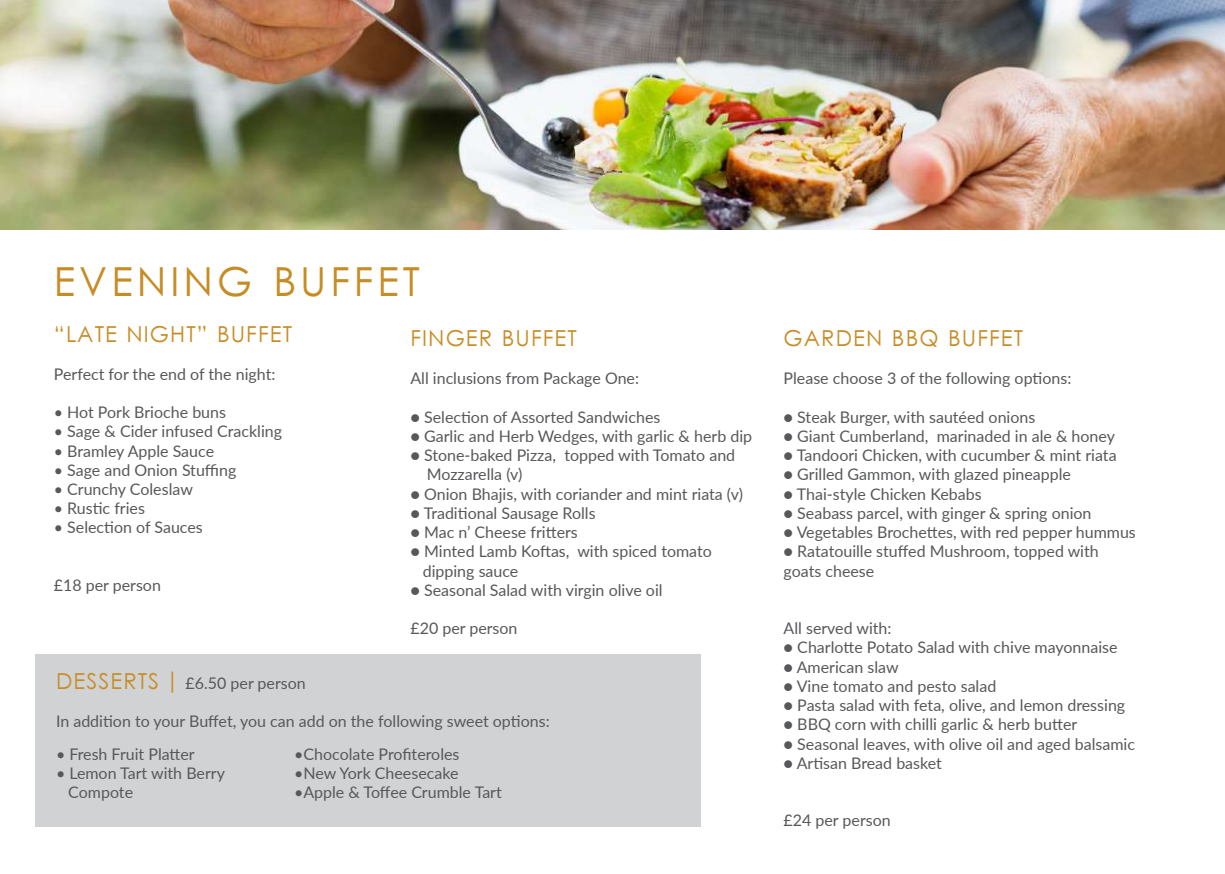
<style>
.page{position:relative;width:1225px;height:874px;background:#fff}
.page>*{position:absolute;margin:0;border:0;box-sizing:border-box;transform-origin:0 0}
.t1{font:40px "Levenim";letter-spacing:.1em;color:#c68d26}
.t2{font:22px "Levenim";letter-spacing:.05em;color:#c68d26}
.t3{font:16px/19.2px "Lato";color:#57585a}
.s1{font-family:"Levenim";font-size:22px;color:#c68d26}
</style>
<div class="page">
<div style="left:35px;top:653px;width:665px;height:172px;background:#d1d2d4"></div>
<img style="left:0;top:0;width:1225px;height:229px">
<h1 class="t1" style="left:54px;top:258px;width:367px">EVENING BUFFET</h1>
<h2 class="t2" style="left:410px;top:325px;width:168px">FINGER BUFFET</h2>
<p class="t3" style="left:410px;top:368px;width:230px">All inclusions from Package One:</p>
<p class="t3" style="left:410px;top:406px;width:251px">● Selection of Assorted Sandwiches</p>
<p class="t3" style="left:410px;top:425px;width:343px">● Garlic and Herb Wedges, with garlic &amp; herb dip</p>
<p class="t3" style="left:427px;top:445px;width:310px;text-indent:-16px">● Stone-baked Pizza, topped with Tomato and<br>Mozzarella (v)</p>
<p class="t3" style="left:410px;top:483px;width:334px">● Onion Bhajis, with coriander and mint riata (v)</p>
<p class="t3" style="left:410px;top:502px;width:187px">● Traditional Sausage Rolls</p>
<p class="t3" style="left:410px;top:521px;width:169px">● Mac n’ Cheese fritters</p>
<p class="t3" style="left:423px;top:541px;width:291px;text-indent:-12px">● Minted Lamb Koftas, with spiced tomato dipping sauce</p>
<p class="t3" style="left:410px;top:579px;width:254px">● Seasonal Salad with virgin olive oil</p>
<p class="t3" style="left:410px;top:617px;width:109px">£20 per person</p>
<h2 class="t2" style="left:54px;top:321px;width:240px">“LATE NIGHT” BUFFET</h2>
<p class="t3" style="left:54px;top:364px;width:223px">Perfect for the end of the night:</p>
<p class="t3" style="left:54px;top:402px;width:174px">• Hot Pork Brioche buns</p>
<p class="t3" style="left:54px;top:421px;width:230px">• Sage &amp; Cider infused Crackling</p>
<p class="t3" style="left:54px;top:440px;width:162px">• Bramley Apple Sauce</p>
<p class="t3" style="left:54px;top:459px;width:184px">• Sage and Onion Stuffing</p>
<p class="t3" style="left:54px;top:478px;width:140px">• Crunchy Coleslaw</p>
<p class="t3" style="left:54px;top:498px;width:93px">• Rustic fries</p>
<p class="t3" style="left:54px;top:517px;width:150px">• Selection of Sauces</p>
<p class="t3" style="left:54px;top:574px;width:109px">£18 per person</p>
<p class="t3" style="left:56px;top:672px;width:251px"><span class="s1">DESSERTS |</span> £6.50 per person</p>
<p class="t3" style="left:56px;top:710px;width:495px">In addition to your Buffet, you can add on the following sweet options:</p>
<p class="t3" style="left:56px;top:743px;width:140px">• Fresh Fruit Platter</p>
<p class="t3" style="left:68px;top:762px;width:158px;text-indent:-12px">• Lemon Tart with Berry<br>Compote</p>
<p class="t3" style="left:294px;top:743px;width:167px">•Chocolate Profiteroles</p>
<p class="t3" style="left:294px;top:762px;width:166px">•New York Cheesecake</p>
<p class="t3" style="left:294px;top:781px;width:209px">•Apple &amp; Toffee Crumble Tart</p>
<h2 class="t2" style="left:783px;top:325px;width:241px">GARDEN BBQ BUFFET</h2>
<p class="t3" style="left:783px;top:368px;width:289px">Please choose 3 of the following options:</p>
<p class="t3" style="left:783px;top:406px;width:253px">● Steak Burger, with sautéed onions</p>
<p class="t3" style="left:783px;top:425px;width:333px">● Giant Cumberland, marinaded in ale &amp; honey</p>
<p class="t3" style="left:783px;top:445px;width:334px">● Tandoori Chicken, with cucumber &amp; mint riata</p>
<p class="t3" style="left:783px;top:464px;width:289px">● Grilled Gammon, with glazed pineapple</p>
<p class="t3" style="left:783px;top:483px;width:199px">● Thai-style Chicken Kebabs</p>
<p class="t3" style="left:783px;top:502px;width:309px">● Seabass parcel, with ginger &amp; spring onion</p>
<p class="t3" style="left:783px;top:521px;width:354px">● Vegetables Brochettes, with red pepper hummus</p>
<p class="t3" style="left:783px;top:541px;width:317px">● Ratatouille stuffed Mushroom, topped with goats cheese</p>
<p class="t3" style="left:783px;top:617px;width:109px">All served with:</p>
<p class="t3" style="left:783px;top:637px;width:335px">● Charlotte Potato Salad with chive mayonnaise</p>
<p class="t3" style="left:783px;top:656px;width:117px">● American slaw</p>
<p class="t3" style="left:783px;top:675px;width:214px">● Vine tomato and pesto salad</p>
<p class="t3" style="left:783px;top:694px;width:343px">● Pasta salad with feta, olive, and lemon dressing</p>
<p class="t3" style="left:783px;top:713px;width:295px">● BBQ corn with chilli garlic &amp; herb butter</p>
<p class="t3" style="left:783px;top:733px;width:353px">● Seasonal leaves, with olive oil and aged balsamic</p>
<p class="t3" style="left:783px;top:752px;width:160px">● Artisan Bread basket</p>
<p class="t3" style="left:783px;top:809px;width:109px">£24 per person</p>
</div>
